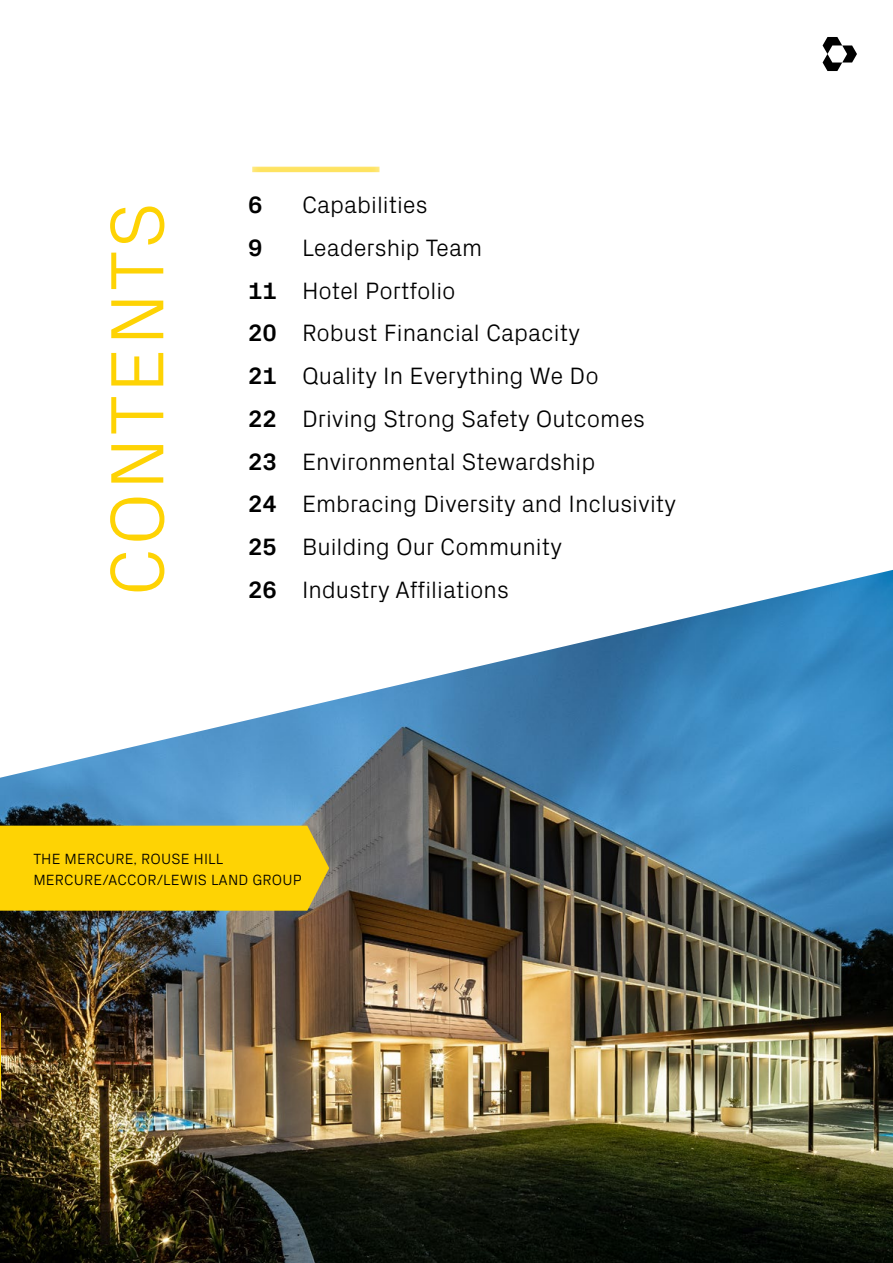
<style>
.page{position:relative;width:893px;height:1263px;background:#fff}
.page>*{position:absolute;margin:0;border:0;box-sizing:border-box;transform-origin:0 0}
.t1{font:300 76.5px "Px Grotesk";letter-spacing:.03em;color:#fed304}
.t2{font:300 24px/42.8px "Px Grotesk";color:#000}
.t3{font:700 24px "Px Grotesk";color:#000}
.t4{font:300 15px/21px "Px Grotesk";letter-spacing:.01em;color:#000}
.s1{font-weight:700}
</style>
<div class="page">
<img style="left:0;top:570px;width:893px;height:693px">
<hr style="left:0;top:1014px;width:1px;height:85px;background:#fed304">
<div style="left:239px;top:154px;width:154px;height:19px;background:#fff;opacity:.73"></div>
<svg style="left:823px;top:37px;width:34px;height:34px"></svg>
<div style="left:0;top:826px;width:329px;height:85px;background:#fed304"></div>
<h1 class="t1" style="left:82px;top:596px;width:396px;rotate:-90deg">CONTENTS</h1>
<p class="t3" style="left:248px;top:187px;width:16px">6</p>
<p class="t2" style="left:302px;top:181px;width:127px">Capabilities</p>
<p class="t3" style="left:248px;top:230px;width:16px">9</p>
<p class="t2" style="left:248px;top:224px;width:430px;text-indent:54px">Leadership Team<br><span class="s1">11</span> Hotel Portfolio<br><span class="s1">20</span> Robust Financial Capacity<br><span class="s1">21</span> Quality In Everything We Do<br><span class="s1">22</span> Driving Strong Safety Outcomes<br><span class="s1">23</span> Environmental Stewardship<br><span class="s1">24</span> Embracing Diversity and Inclusivity<br><span class="s1">25</span> Building Our Community</p>
<p class="t2" style="left:248px;top:566px;width:262px"><span class="s1">26</span> Industry Affiliations</p>
<p class="t4" style="left:33px;top:847px;width:270px">THE MERCURE, ROUSE HILL<br>MERCURE/ACCOR/LEWIS LAND GROUP</p>
</div>
